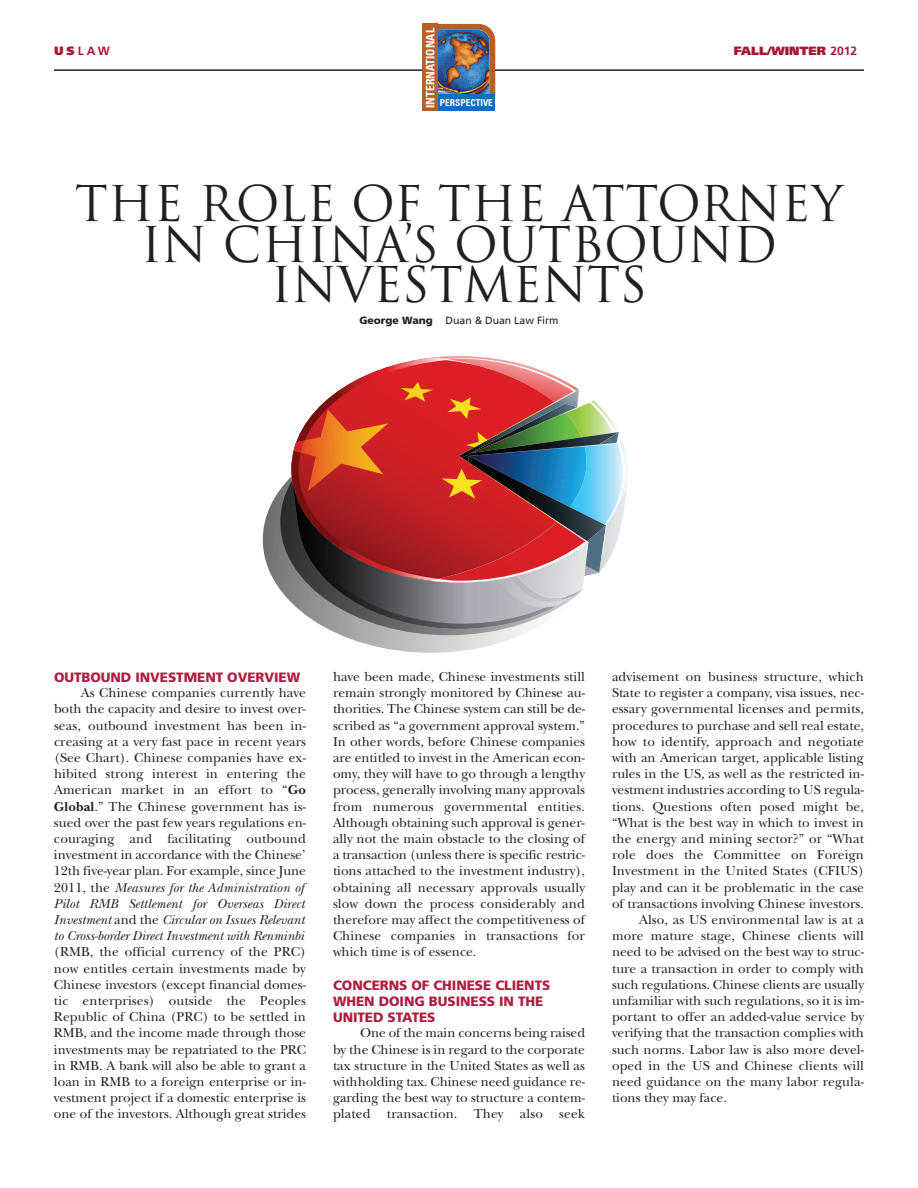
<style>
.page{position:relative;width:918px;height:1188px;background:#fff}
.page>*{position:absolute;margin:0;border:0;box-sizing:border-box;transform-origin:0 0}
.t1{font:48px/40.5px "Trajan";color:#231f20;text-align:center}
.t2{font:13.5px/16.2px "New Baskerville";letter-spacing:.005em;color:#231f20;text-align:justify}
.t3{font:900 13.5px/16.2px "Frutiger";letter-spacing:-.005em;color:#ad1f40}
.t4{font:900 12px "Frutiger";color:#a61836}
.t5{font:700 12px "Frutiger";color:#a61836}
.t6{font:700 condensed 11.7px "Univers";color:#fff}
.t7{font:10.5px "Frutiger";color:#231f20}
.t8{font:700 condensed 9.45px "Univers";color:#fff}
.s1{font-weight:900}
.s2{font-weight:700}
.s3{font-style:italic}
</style>
<div class="page">
<hr style="left:54px;top:69px;width:810px;height:2px;background:#231f20">
<svg style="left:263px;top:477px;width:257px;height:176px"></svg>
<svg style="left:280px;top:480px;width:252px;height:155px"></svg>
<svg style="left:291px;top:356px;width:336px;height:273px;background:#ae6a69"></svg>
<img style="left:438px;top:24px;width:57px;height:71px">
<div style="left:423px;top:95px;width:72px;height:16px;background:#0970b9"></div>
<div style="left:423px;top:24px;width:15px;height:87px;background:#b46027"></div>
<p class="t6" style="left:426px;top:108px;width:81px;rotate:-90deg">INTERNATIONAL</p>
<p class="t5" style="left:54px;top:46px;width:57px"><span class="s1">US</span>LAW</p>
<p class="t4" style="left:734px;top:46px;width:125px">FALL/WINTER <span class="s2">2012</span></p>
<p class="t8" style="left:440px;top:99px;width:55px">PERSPECTIVE</p>
<h1 class="t1" style="left:75px;top:184px;width:770px">THE ROLE OF THE ATTORNEY<br>IN CHINA’S OUTBOUND<br>INVESTMENTS</h1>
<p class="t7" style="left:359px;top:316px;width:201px"><span class="s1">George Wang</span> Duan &amp; Duan Law Firm</p>
<p class="t3" style="left:54px;top:670px;width:248px">OUTBOUND INVESTMENT OVERVIEW</p>
<p class="t2" style="left:54px;top:686px;width:254px;text-align:left;text-indent:27px">As Chinese companies currently have both the capacity and desire to invest over&shy;seas, outbound investment has been in&shy;creasing at a very fast pace in recent years (See Chart). Chinese companies have ex&shy;hibited strong interest in entering the American market in an effort to “<span class="s2">Go Global</span>.” The Chinese government has is&shy;sued over the past few years regulations en&shy;couraging and facilitating outbound investment in accordance with the Chinese’ 12th five-year plan. For example, since June 2011, the <span class="s3">Measures for the Administration of Pilot RMB Settlement for Overseas Direct Investment</span> and the <span class="s3">Circular on Issues Relevant to Cross-border Direct Investment with Renminbi</span></p>
<p class="t2" style="left:54px;top:946px;width:254px">(RMB, the official currency of the PRC) now entitles certain investments made by Chinese investors (except financial domes&shy;tic enterprises) outside the Peoples Republic of China (PRC) to be settled in RMB, and the income made through those investments may be repatriated to the PRC in RMB. A bank will also be able to grant a loan in RMB to a foreign enterprise or in&shy;vestment project if a domestic enterprise is one of the investors. Although great strides</p>
<p class="t2" style="left:333px;top:670px;width:254px">have been made, Chinese investments still remain strongly monitored by Chinese au&shy;thorities. The Chinese system can still be de&shy;scribed as “a government approval system.” In other words, before Chinese companies are entitled to invest in the American econ&shy;omy, they will have to go through a lengthy process, generally involving many approvals from numerous governmental entities.<br>Although obtaining such approval is gener&shy;ally not the main obstacle to the closing of a transaction (unless there is specific restric&shy;tions attached to the investment industry), obtaining all necessary approvals usually slow down the process considerably and therefore may affect the competitiveness of Chinese companies in transactions for which time is of essence.</p>
<p class="t3" style="left:333px;top:978px;width:219px">CONCERNS OF CHINESE CLIENTS<br>WHEN DOING BUSINESS IN THE<br>UNITED STATES</p>
<p class="t2" style="left:333px;top:1027px;width:254px;text-indent:27px">One of the main concerns being raised by the Chinese is in regard to the corporate tax structure in the United States as well as withholding tax. Chinese need guidance re&shy;garding the best way to structure a contem&shy;plated transaction. They also seek</p>
<p class="t2" style="left:612px;top:670px;width:253px">advisement on business structure, which</p>
<p class="t2" style="left:612px;top:686px;width:254px">State to register a company, visa issues, nec-</p>
<p class="t2" style="left:612px;top:703px;width:254px">essary governmental licenses and permits,</p>
<p class="t2" style="left:612px;top:719px;width:254px">procedures to purchase and sell real estate,</p>
<p class="t2" style="left:612px;top:735px;width:254px">how to identify, approach and negotiate</p>
<p class="t2" style="left:612px;top:751px;width:253px">with an American target, applicable listing</p>
<p class="t2" style="left:612px;top:767px;width:254px">rules in the US, as well as the restricted in-</p>
<p class="t2" style="left:612px;top:784px;width:254px">vestment industries according to US regula-</p>
<p class="t2" style="left:612px;top:800px;width:254px">tions. Questions often posed might be,</p>
<p class="t2" style="left:612px;top:816px;width:253px">“What is the best way in which to invest in</p>
<p class="t2" style="left:612px;top:832px;width:254px">the energy and mining sector?” or “What</p>
<p class="t2" style="left:612px;top:848px;width:254px">role does the Committee on Foreign</p>
<p class="t2" style="left:612px;top:865px;width:254px">Investment in the United States (CFIUS)</p>
<p class="t2" style="left:612px;top:881px;width:254px">play and can it be problematic in the case</p>
<p class="t2" style="left:612px;top:897px;width:253px">of transactions involving Chinese investors.</p>
<p class="t2" style="left:639px;top:913px;width:226px">Also, as US environmental law is at a</p>
<p class="t2" style="left:612px;top:929px;width:254px">more mature stage, Chinese clients will</p>
<p class="t2" style="left:612px;top:946px;width:254px">need to be advised on the best way to struc-</p>
<p class="t2" style="left:612px;top:962px;width:254px">ture a transaction in order to comply with</p>
<p class="t2" style="left:612px;top:978px;width:254px">such regulations. Chinese clients are usually</p>
<p class="t2" style="left:612px;top:994px;width:253px">unfamiliar with such regulations, so it is im-</p>
<p class="t2" style="left:612px;top:1010px;width:254px">portant to offer an added-value service by</p>
<p class="t2" style="left:612px;top:1027px;width:254px">verifying that the transaction complies with</p>
<p class="t2" style="left:612px;top:1043px;width:253px">such norms. Labor law is also more devel-</p>
<p class="t2" style="left:612px;top:1059px;width:254px">oped in the US and Chinese clients will</p>
<p class="t2" style="left:612px;top:1075px;width:254px">need guidance on the many labor regula-</p>
<p class="t2" style="left:612px;top:1091px;width:116px">tions they may face.</p>
</div>
